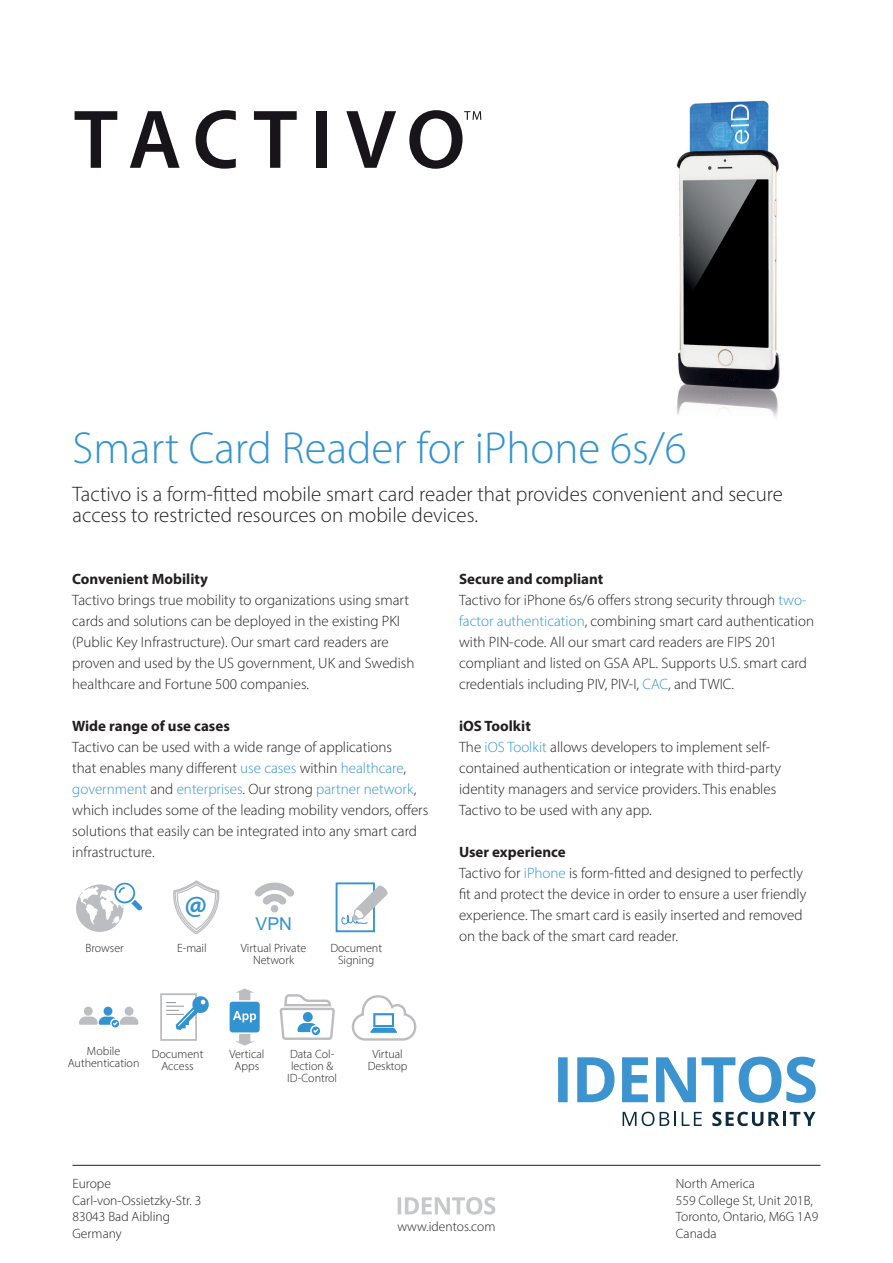
<style>
.page{position:relative;width:893px;height:1263px;background:#fff}
.page>*{position:absolute;margin:0;border:0;box-sizing:border-box;transform-origin:0 0}
.t1{font:300 45px "Myriad Pro";color:#3393d0}
.t2{font:700 29.25px "Myriad Pro";color:#3393d0}
.Plain_Text{font:300 21px/21px "Myriad Pro";color:#231f20}
.t3{font:17.7px "Arial";color:#3393d0}
.Plain_Text-2{font:300 15px/21px "Myriad Pro";color:#231f20}
.Plain_Text-3{font:700 15px "Myriad Pro";color:#231f20}
.t4{font:300 13.5px/16.5px "Myriad Pro";color:#231f20}
.t5{font:300 12px/12px "Myriad Pro";color:#231f20;text-align:center}
.s1{color:#3393d0}
.s2{font-size:11.7px}
</style>
<div class="page">
<svg style="left:398px;top:1197px;width:97px;height:17px"></svg>
<hr style="left:72px;top:1165px;width:748px;height:1px;background:#231f20">
<svg style="left:254px;top:111px;width:43px;height:57px"></svg>
<div style="left:317px;top:111px;width:10px;height:57px;background:#17141a"></div>
<svg style="left:346px;top:111px;width:50px;height:57px"></svg>
<svg style="left:75px;top:111px;width:42px;height:57px"></svg>
<svg style="left:130px;top:111px;width:50px;height:57px"></svg>
<svg style="left:196px;top:110px;width:40px;height:59px"></svg>
<svg style="left:409px;top:110px;width:72px;height:59px"></svg>
<svg style="left:623px;top:1112px;width:13px;height:14px"></svg>
<svg style="left:642px;top:1112px;width:12px;height:14px"></svg>
<svg style="left:660px;top:1112px;width:16px;height:14px"></svg>
<svg style="left:682px;top:1112px;width:20px;height:14px"></svg>
<svg style="left:712px;top:1112px;width:68px;height:14px"></svg>
<hr style="left:783px;top:1112px;width:3px;height:14px;background:#0d2b40">
<svg style="left:790px;top:1112px;width:25px;height:14px"></svg>
<svg style="left:558px;top:1056px;width:258px;height:47px"></svg>
<svg style="left:76px;top:883px;width:66px;height:49px"></svg>
<svg style="left:255px;top:882px;width:40px;height:31px"></svg>
<svg style="left:173px;top:880px;width:47px;height:55px"></svg>
<div style="left:336px;top:882px;width:39px;height:50px;border:2px solid #3393d0"></div>
<svg style="left:341px;top:885px;width:47px;height:41px"></svg>
<div style="left:160px;top:993px;width:37px;height:48px;border:2px solid #bcbdc0"></div>
<svg style="left:166px;top:995px;width:43px;height:35px"></svg>
<svg style="left:351px;top:995px;width:66px;height:46px"></svg>
<svg style="left:230px;top:988px;width:30px;height:57px"></svg>
<svg style="left:279px;top:994px;width:55px;height:46px"></svg>
<div style="left:125px;top:1007px;width:8px;height:9px;background:#bcbdc0;border-radius:50%"></div>
<div style="left:84px;top:1007px;width:9px;height:9px;background:#bcbdc0;border-radius:50%"></div>
<div style="left:104px;top:1007px;width:8px;height:9px;background:#3393d0;border-radius:50%"></div>
<svg style="left:79px;top:1016px;width:59px;height:11px"></svg>
<img style="left:676px;top:100px;width:104px;height:317px">
<p class="t1" style="left:72px;top:421px;width:616px">Smart Card Reader for iPhone 6s/6</p>
<p class="Plain_Text" style="left:72px;top:483px;width:712px">Tactivo is a form-fitted mobile smart card reader that provides convenient and secure access to restricted resources on mobile devices.</p>
<p class="Plain_Text-3" style="left:72px;top:569px;width:137px">Convenient Mobility</p>
<p class="Plain_Text-2" style="left:72px;top:589px;width:344px">Tactivo brings true mobility to organizations using smart cards and solutions can be deployed in the existing PKI (Public Key Infrastructure). Our smart card readers are proven and used by the US government, UK and Swedish healthcare and Fortune 500 companies.</p>
<p class="Plain_Text-3" style="left:72px;top:716px;width:159px">Wide range of use cases</p>
<p class="Plain_Text-2" style="left:72px;top:736px;width:357px">Tactivo can be used with a wide range of applications<br>that enables many different <span class="s1">use cases</span> within <span class="s1">healthcare</span>, <span class="s1">government</span> and <span class="s1">enterprises</span>. Our strong <span class="s1">partner network</span>, which includes some of the leading mobility vendors, offers solutions that easily can be integrated into any smart card infrastructure.</p>
<p class="t2" style="left:184px;top:885px;width:24px">@</p>
<p class="t3" style="left:255px;top:912px;width:38px">VPN</p>
<p class="t5" style="left:85px;top:942px;width:40px">Browser</p>
<p class="t5" style="left:177px;top:942px;width:31px">E-mail</p>
<p class="t5" style="left:241px;top:942px;width:67px">Virtual Private<br>Network</p>
<p class="t5" style="left:330px;top:942px;width:53px">Document<br>Signing</p>
<p class="Plain_Text-3" style="left:459px;top:569px;width:146px">Secure and compliant</p>
<p class="Plain_Text-2" style="left:459px;top:589px;width:357px">Tactivo for iPhone 6s/6 offers strong security through <span class="s1">two&shy;factor authentication</span>, combining smart card authentication with PIN-code. All our smart card readers are FIPS 201 compliant and listed on GSA APL. Supports U.S. smart card credentials including PIV, PIV-I, <span class="s1">CAC</span>, and TWIC.</p>
<p class="Plain_Text-3" style="left:459px;top:716px;width:73px">iOS Toolkit</p>
<p class="Plain_Text-2" style="left:459px;top:736px;width:324px">The <span class="s1">iOS Toolkit</span> allows developers to implement self&shy;contained authentication or integrate with third-party identity managers and service providers. This enables Tactivo to be used with any app.</p>
<p class="Plain_Text-3" style="left:459px;top:842px;width:108px">User experience</p>
<p class="Plain_Text-2" style="left:459px;top:862px;width:349px">Tactivo for <span class="s1">iPhone</span> is form-fitted and designed to perfectly fit and protect the device in order to ensure a user friendly experience. The smart card is easily inserted and removed on the back of the smart card reader.</p>
<p class="t5" style="left:87px;top:1045px;width:35px">Mobile</p>
<p class="t5" style="left:68px;top:1057px;width:73px">Authentication</p>
<p class="t5" style="left:152px;top:1047px;width:53px">Document</p>
<p class="t5" style="left:161px;top:1059px;width:34px">Access</p>
<p class="t5" style="left:229px;top:1047px;width:37px">Vertical</p>
<p class="t5" style="left:234px;top:1059px;width:26px">Apps</p>
<p class="t5" style="left:287px;top:1047px;width:51px">Data Col&shy;lection &amp;<br>ID-Contro<span class="s2">l</span></p>
<p class="t5" style="left:368px;top:1047px;width:41px">Virtual<br>Desktop</p>
<p class="t4" style="left:72px;top:1175px;width:131px">Europe<br>Carl-von-Ossietzky-Str. 3<br>83043 Bad Aibling<br>Germany</p>
<p class="t4" style="left:397px;top:1218px;width:100px">www.identos.com</p>
<p class="t4" style="left:676px;top:1175px;width:144px">North America<br>559 College St, Unit 201B,<br>Toronto, Ontario, M6G 1A9<br>Canada</p>
</div>
